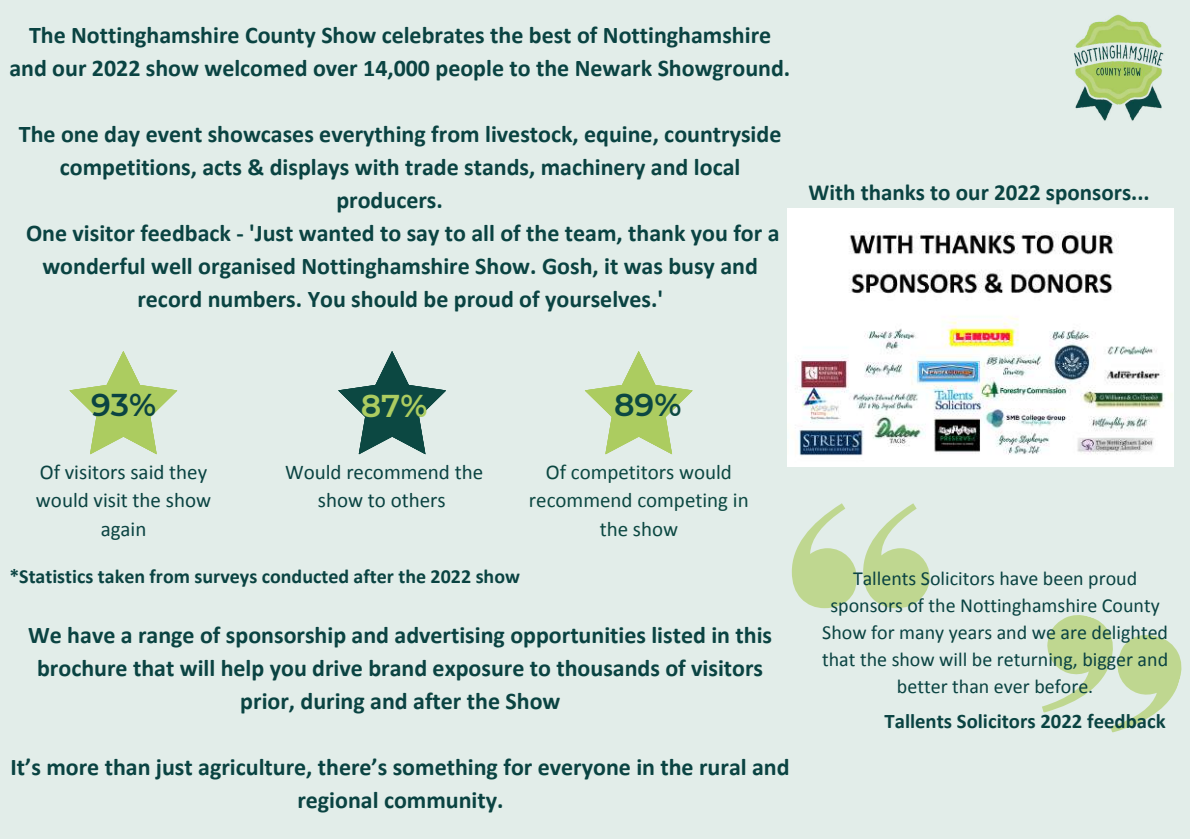
<style>
.page{position:relative;width:1190px;height:839px;background:#fff}
.page>*{position:absolute;margin:0;border:0;box-sizing:border-box;transform-origin:0 0}
.t1{font:600 31.4px "Montserrat";color:#0a4342}
.t2{font:600 31.4px "Montserrat";color:#accc60}
.t3{font:600 31.4px "Montserrat";color:#0c4842}
.t4{font:700 24px/33px "Calibri";color:#0a4342;text-align:center}
.t5{font:700 23px "Calibri";color:#0a4342}
.t6{font:21px/28.4px "Calibri";color:#0a4342;text-align:center}
.t7{font:21px/28.4px "Calibri";color:#0c4842;text-align:center}
.t8{font:700 20.8px "Calibri";color:#0a4342}
.t9{font:20px/27px "Calibri";color:#0a4342;text-align:center}
.t10{font:700 20px "Calibri";color:#0a4342}
</style>
<div class="page">
<div style="left:0;top:0;width:1190px;height:838px;background:#e2ede9"></div>
<img style="left:1074px;top:14px;width:90px;height:107px">
<img style="left:788px;top:208px;width:385px;height:258px">
<svg style="left:585px;top:351px;width:108px;height:103px"></svg>
<svg style="left:338px;top:351px;width:108px;height:103px"></svg>
<svg style="left:69px;top:351px;width:108px;height:103px"></svg>
<svg style="left:792px;top:503px;width:65px;height:105px"></svg>
<svg style="left:863px;top:503px;width:67px;height:105px"></svg>
<svg style="left:1042px;top:615px;width:140px;height:118px"></svg>
<p class="t4" style="left:9px;top:21px;width:782px">The Nottinghamshire County Show celebrates the best of Nottinghamshire and our 2022 show welcomed over 14,000 people to the Newark Showground.</p>
<p class="t4" style="left:19px;top:120px;width:764px">The one day event showcases everything from livestock, equine, countryside</p>
<p class="t4" style="left:60px;top:153px;width:682px">competitions, acts &amp; displays with trade stands, machinery and local</p>
<p class="t4" style="left:336px;top:186px;width:108px">producers.</p>
<p class="t4" style="left:26px;top:218px;width:755px">One visitor feedback - 'Just wanted to say to all of the team, thank you for a</p>
<p class="t4" style="left:42px;top:251px;width:717px">wonderful well organised Nottinghamshire Show. Gosh, it was busy and</p>
<p class="t4" style="left:137px;top:284px;width:527px">record numbers. You should be proud of yourselves.'</p>
<p class="t5" style="left:809px;top:183px;width:343px">With thanks to our 2022 sponsors...</p>
<h1 class="t1" style="left:91px;top:386px;width:67px">93%</h1>
<h1 class="t2" style="left:361px;top:386px;width:68px">87%</h1>
<h1 class="t3" style="left:614px;top:386px;width:69px">89%</h1>
<p class="t6" style="left:36px;top:459px;width:177px">Of visitors said they would visit the show again</p>
<p class="t6" style="left:285px;top:459px;width:200px">Would recommend the show to others</p>
<p class="t7" style="left:529px;top:459px;width:221px">Of competitors would recommend competing in the show</p>
<p class="t10" style="left:9px;top:568px;width:512px">*Statistics taken from surveys conducted after the 2022 show</p>
<p class="t4" style="left:28px;top:620px;width:745px">We have a range of sponsorship and advertising opportunities listed in this brochure that will help you drive brand exposure to thousands of visitors prior, during and after the Show</p>
<p class="t4" style="left:11px;top:752px;width:781px">It’s more than just agriculture, there’s something for everyone in the rural and regional community.</p>
<p class="t9" style="left:822px;top:567px;width:348px">Tallents Solicitors have been proud sponsors of the Nottinghamshire County Show for many years and we are delighted that the show will be returning, bigger and better than ever before.</p>
<p class="t8" style="left:884px;top:712px;width:283px">Tallents Solicitors 2022 feedback</p>
</div>
